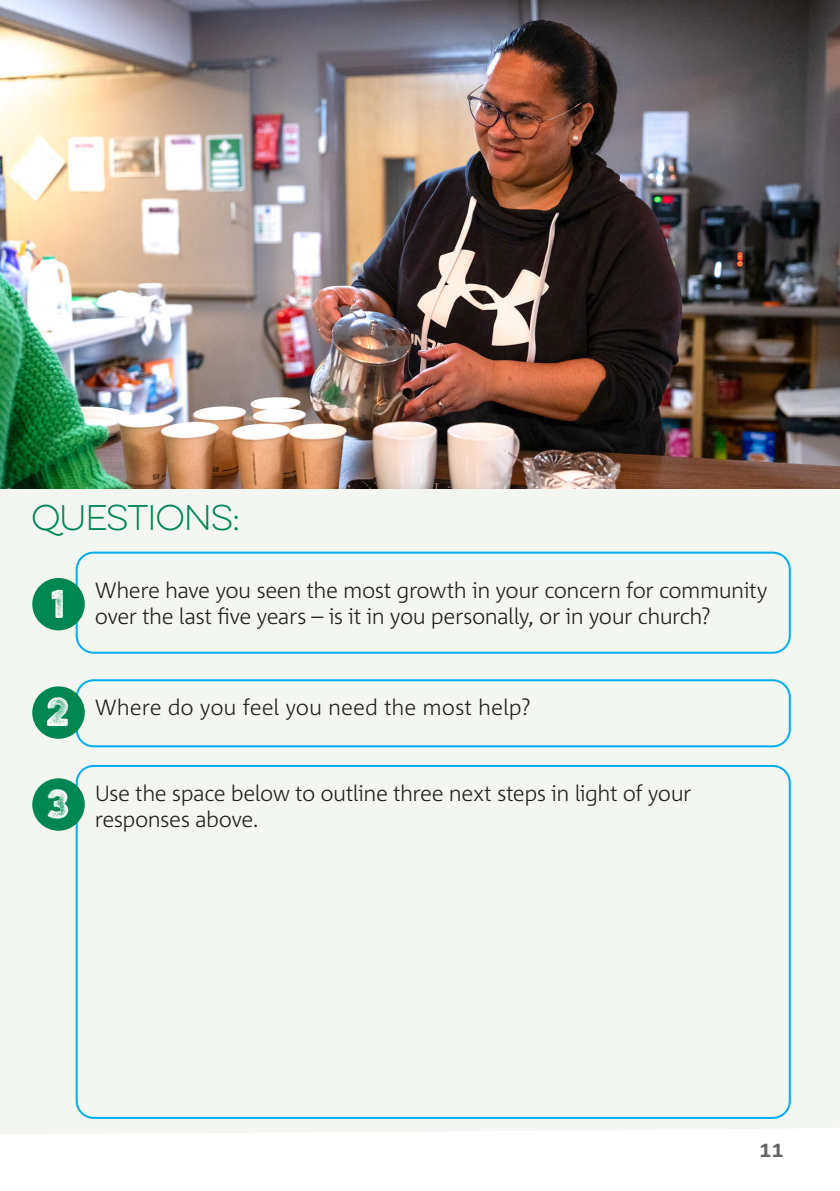
<style>
.page{position:relative;width:840px;height:1191px;background:#fff}
.page>*{position:absolute;margin:0;border:0;box-sizing:border-box;transform-origin:0 0}
.main_points{font:300 36px "Eveleth Dot";color:#fff}
.body-11_5_13{font:100 32px "Eveleth Clean";letter-spacing:-.04em;color:#008751}
.t1{font:700 22.4px "Corpid C1";color:#636366}
.Body_copy{font:300 22px/26px "Corpid C1";letter-spacing:-.025em;color:#231f20}
.Body_copy-2{font:300 22px "Corpid C1";color:#231f20}
</style>
<div class="page">
<div style="left:0;top:488px;width:839px;height:646px;background:#f4f7f1"></div>
<img style="left:0;top:0;width:839px;height:488px">
<div style="left:77px;top:552px;width:712px;height:100px;background:#f4f7f1;border-radius:17px"></div>
<div style="left:76px;top:551px;width:714px;height:102px;border:2px solid #00aeef;border-radius:17px"></div>
<div style="left:77px;top:680px;width:712px;height:66px;background:#f4f7f1;border-radius:17px"></div>
<div style="left:76px;top:679px;width:714px;height:68px;border:2px solid #00aeef;border-radius:17px"></div>
<div style="left:77px;top:766px;width:712px;height:351px;background:#f4f7f1;border-radius:17px"></div>
<div style="left:76px;top:765px;width:714px;height:353px;border:2px solid #00aeef;border-radius:17px"></div>
<div style="left:32px;top:578px;width:53px;height:52px;background:#008751;border-radius:50%"></div>
<div style="left:32px;top:686px;width:53px;height:53px;background:#008751;border-radius:50%"></div>
<div style="left:32px;top:778px;width:53px;height:52px;background:#008751;border-radius:50%"></div>
<p class="body-11_5_13" style="left:31px;top:495px;width:211px">QUESTIONS:</p>
<p class="main_points" style="left:51px;top:576px;width:16px">1</p>
<p class="Body_copy" style="left:95px;top:577px;width:674px">Where have you seen the most growth in your concern for community over the last five years – is it in you personally, or in your church?</p>
<p class="main_points" style="left:46px;top:684px;width:25px">2</p>
<p class="Body_copy-2" style="left:95px;top:694px;width:437px">Where do you feel you need the most help?</p>
<p class="main_points" style="left:47px;top:776px;width:24px">3</p>
<p class="Body_copy" style="left:95px;top:779px;width:598px">Use the space below to outline three next steps in light of your responses above.</p>
<p class="t1" style="left:758px;top:1135px;width:26px">11</p>
</div>
